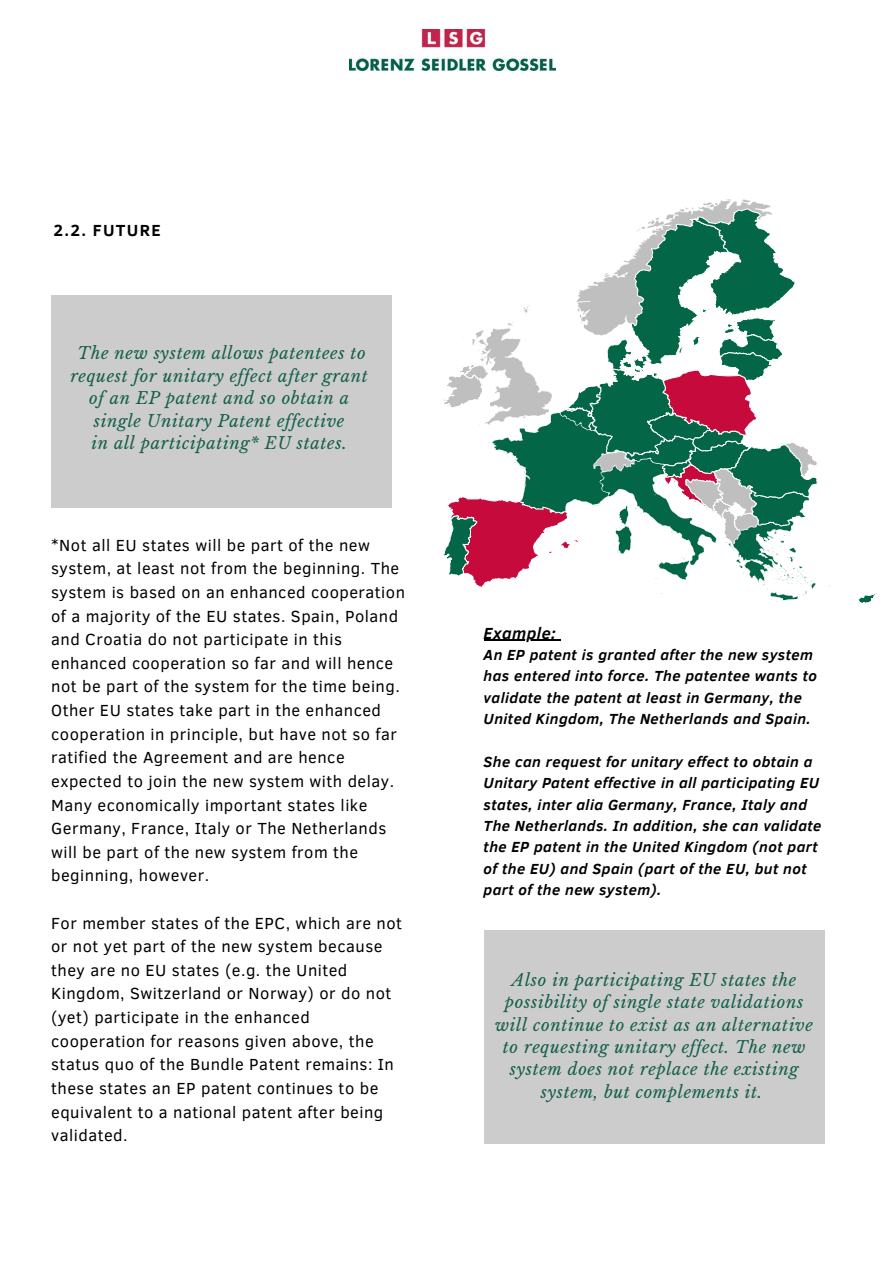
<style>
.page{position:relative;width:893px;height:1264px;background:#fff}
.page>*{position:absolute;margin:0;border:0;box-sizing:border-box;transform-origin:0 0}
.t1{font:16.5px/23.5px "Clear Sans";letter-spacing:.03em;color:#000}
.t2{font:italic 16.5px/22.5px "Libre Baskerville";letter-spacing:.04em;color:#135f4a;text-align:center}
.t3{font:700 16.5px "Clear Sans";letter-spacing:.08em;color:#000}
.t4{font:italic 700 16.5px "Clear Sans";letter-spacing:.03em;color:#000}
.t5{font:italic 700 15px/21.3px "Clear Sans";letter-spacing:.03em;color:#000}
</style>
<div class="page">
<img style="left:349px;top:29px;width:206px;height:42px">
<div style="left:483px;top:930px;width:341px;height:213px;background:#ccc"></div>
<div style="left:51px;top:295px;width:341px;height:213px;background:#ccc"></div>
<hr style="left:483px;top:639px;width:73px;height:2px;background:#000">
<svg style="left:858px;top:592px;width:19px;height:12px"></svg>
<svg style="left:443px;top:199px;width:374px;height:402px"></svg>
<p class="t3" style="left:53px;top:218px;width:109px">2.2. FUTURE</p>
<p class="t2" style="left:70px;top:342px;width:299px">The new system allows patentees to request for unitary effect after grant of an EP patent and so obtain a single Unitary Patent effective<br>in all participating* EU states.</p>
<p class="t1" style="left:51px;top:532px;width:355px">*Not all EU states will be part of the new system, at least not from the beginning. The system is based on an enhanced cooperation of a majority of the EU states. Spain, Poland and Croatia do not participate in this enhanced cooperation so far and will hence not be part of the system for the time being.<br>Other EU states take part in the enhanced cooperation in principle, but have not so far ratified the Agreement and are hence expected to join the new system with delay.<br>Many economically important states like Germany, France, Italy or The Netherlands will be part of the new system from the beginning, however.</p>
<p class="t1" style="left:51px;top:910px;width:352px">For member states of the EPC, which are not or not yet part of the new system because they are no EU states (e.g. the United Kingdom, Switzerland or Norway) or do not (yet) participate in the enhanced cooperation for reasons given above, the status quo of the Bundle Patent remains: In these states an EP patent continues to be equivalent to a national patent after being validated.</p>
<p class="t4" style="left:483px;top:621px;width:74px">Example:</p>
<p class="t5" style="left:483px;top:643px;width:335px">An EP patent is granted after the new system has entered into force. The patentee wants to validate the patent at least in Germany, the United Kingdom, The Netherlands and Spain.</p>
<p class="t5" style="left:483px;top:750px;width:339px">She can request for unitary effect to obtain a Unitary Patent effective in all participating EU states, inter alia Germany, France, Italy and The Netherlands. In addition, she can validate the EP patent in the United Kingdom (not part of the EU) and Spain (part of the EU, but not part of the new system).</p>
<p class="t2" style="left:495px;top:968px;width:319px">Also in participating EU states the possibility of single state validations will continue to exist as an alternative to requesting unitary effect. The new system does not replace the existing system, but complements it.</p>
</div>
